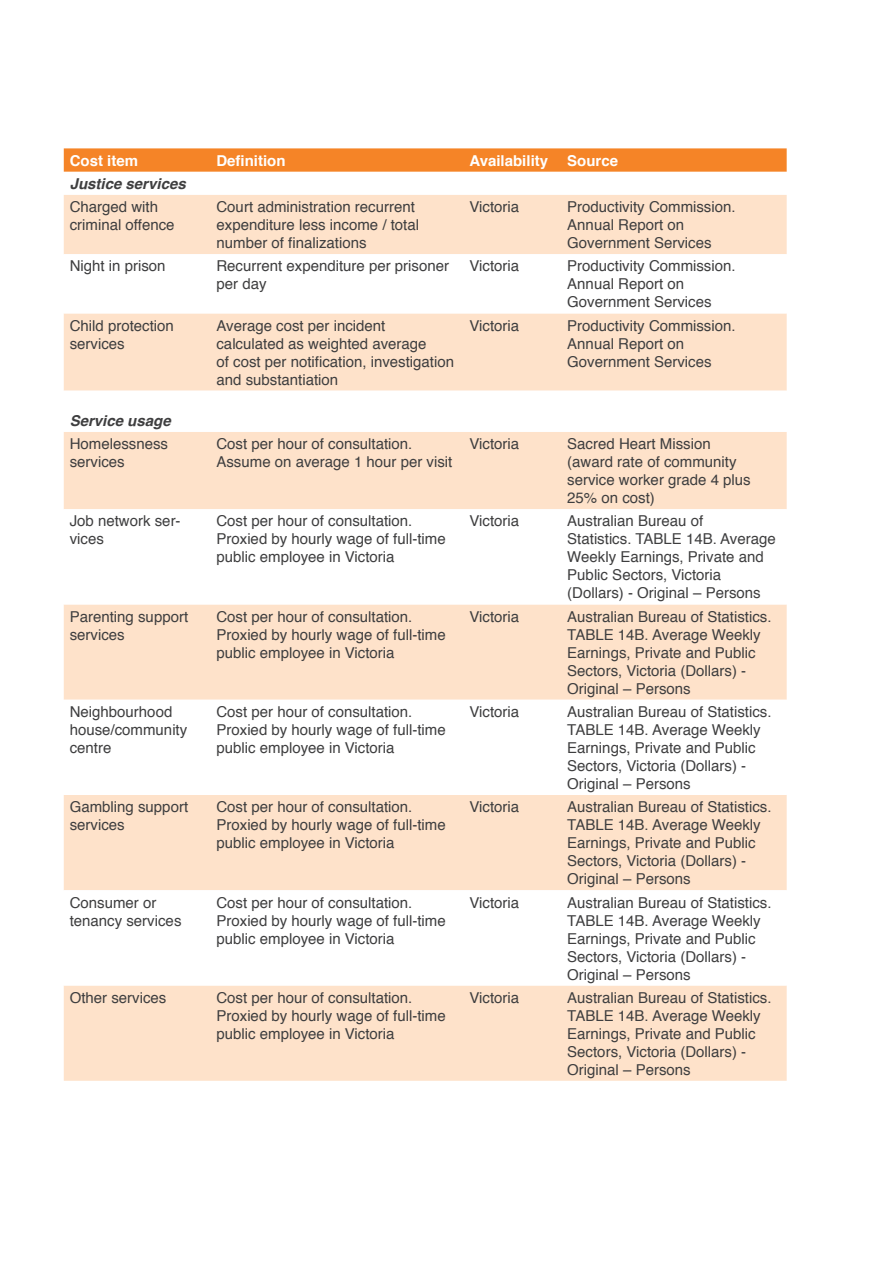
<style>
.page{position:relative;width:893px;height:1263px;background:#fff}
.page>*{position:absolute;margin:0;border:0;box-sizing:border-box;transform-origin:0 0}
.t1{font:15px/18px "Helvetica";color:#3e3e3f}
.t2{font:700 15px "Helvetica";color:#fff}
.t3{font:italic 700 15px "Helvetica";color:#3e3e3f}
</style>
<div class="page">
<svg style="left:64px;top:148px;width:723px;height:24px;background:#f5872d"></svg>
<div style="left:64px;top:195px;width:723px;height:886px;background:#fee2ca"></div>
<svg style="left:64px;top:254px;width:723px;height:731px"></svg>
<p class="t2" style="left:70px;top:154px;width:70px">Cost item</p>
<p class="t2" style="left:216px;top:154px;width:71px">Definition</p>
<p class="t2" style="left:469px;top:154px;width:80px">Availability</p>
<p class="t2" style="left:567px;top:154px;width:52px">Source</p>
<p class="t3" style="left:70px;top:177px;width:117px">Justice services</p>
<p class="t1" style="left:70px;top:199px;width:106px">Charged with criminal offence</p>
<p class="t1" style="left:216px;top:199px;width:204px">Court administration recurrent expenditure less income / total number of finalizations</p>
<p class="t1" style="left:469px;top:199px;width:51px">Victoria</p>
<p class="t1" style="left:567px;top:199px;width:170px">Productivity Commission.<br>Annual Report on<br>Government Services</p>
<p class="t1" style="left:70px;top:258px;width:97px">Night in prison</p>
<p class="t1" style="left:216px;top:258px;width:234px">Recurrent expenditure per prisoner per day</p>
<p class="t1" style="left:469px;top:258px;width:51px">Victoria</p>
<p class="t1" style="left:567px;top:258px;width:170px">Productivity Commission.<br>Annual Report on<br>Government Services</p>
<p class="t1" style="left:70px;top:318px;width:106px">Child protection services</p>
<p class="t1" style="left:216px;top:318px;width:239px">Average cost per incident calculated as weighted average<br>of cost per notification, investigation and substantiation</p>
<p class="t1" style="left:469px;top:318px;width:51px">Victoria</p>
<p class="t1" style="left:567px;top:318px;width:170px">Productivity Commission.<br>Annual Report on<br>Government Services</p>
<p class="t3" style="left:70px;top:414px;width:102px">Service usage</p>
<p class="t1" style="left:70px;top:436px;width:100px">Homelessness services</p>
<p class="t1" style="left:216px;top:436px;width:237px">Cost per hour of consultation.<br>Assume on average 1 hour per visit</p>
<p class="t1" style="left:469px;top:436px;width:51px">Victoria</p>
<p class="t1" style="left:567px;top:436px;width:185px">Sacred Heart Mission (award rate of community service worker grade 4 plus<br>25% on cost)</p>
<p class="t1" style="left:70px;top:513px;width:112px">Job network ser&shy;vices</p>
<p class="t1" style="left:216px;top:513px;width:231px">Cost per hour of consultation.<br>Proxied by hourly wage of full-time public employee in Victoria</p>
<p class="t1" style="left:469px;top:513px;width:51px">Victoria</p>
<p class="t1" style="left:567px;top:513px;width:210px">Australian Bureau of<br>Statistics. TABLE 14B. Average<br>Weekly Earnings, Private and<br>Public Sectors, Victoria (Dollars) - Original – Persons</p>
<p class="t1" style="left:70px;top:609px;width:120px">Parenting support services</p>
<p class="t1" style="left:216px;top:609px;width:231px">Cost per hour of consultation.<br>Proxied by hourly wage of full-time public employee in Victoria</p>
<p class="t1" style="left:469px;top:609px;width:51px">Victoria</p>
<p class="t1" style="left:567px;top:609px;width:206px">Australian Bureau of Statistics.<br>TABLE 14B. Average Weekly<br>Earnings, Private and Public<br>Sectors, Victoria (Dollars) -<br>Original – Persons</p>
<p class="t1" style="left:70px;top:704px;width:119px">Neighbourhood house/community centre</p>
<p class="t1" style="left:216px;top:704px;width:231px">Cost per hour of consultation.<br>Proxied by hourly wage of full-time public employee in Victoria</p>
<p class="t1" style="left:469px;top:704px;width:51px">Victoria</p>
<p class="t1" style="left:567px;top:704px;width:206px">Australian Bureau of Statistics.<br>TABLE 14B. Average Weekly<br>Earnings, Private and Public<br>Sectors, Victoria (Dollars) -<br>Original – Persons</p>
<p class="t1" style="left:70px;top:799px;width:120px">Gambling support services</p>
<p class="t1" style="left:216px;top:799px;width:231px">Cost per hour of consultation.<br>Proxied by hourly wage of full-time public employee in Victoria</p>
<p class="t1" style="left:469px;top:799px;width:51px">Victoria</p>
<p class="t1" style="left:567px;top:799px;width:206px">Australian Bureau of Statistics.<br>TABLE 14B. Average Weekly<br>Earnings, Private and Public<br>Sectors, Victoria (Dollars) -<br>Original – Persons</p>
<p class="t1" style="left:70px;top:894px;width:113px">Consumer or tenancy services</p>
<p class="t1" style="left:216px;top:894px;width:231px">Cost per hour of consultation.<br>Proxied by hourly wage of full-time public employee in Victoria</p>
<p class="t1" style="left:469px;top:894px;width:51px">Victoria</p>
<p class="t1" style="left:567px;top:894px;width:206px">Australian Bureau of Statistics.<br>TABLE 14B. Average Weekly<br>Earnings, Private and Public<br>Sectors, Victoria (Dollars) -<br>Original – Persons</p>
<p class="t1" style="left:70px;top:990px;width:98px">Other services</p>
<p class="t1" style="left:216px;top:990px;width:231px">Cost per hour of consultation.<br>Proxied by hourly wage of full-time public employee in Victoria</p>
<p class="t1" style="left:469px;top:990px;width:51px">Victoria</p>
<p class="t1" style="left:567px;top:990px;width:206px">Australian Bureau of Statistics.<br>TABLE 14B. Average Weekly<br>Earnings, Private and Public<br>Sectors, Victoria (Dollars) -<br>Original – Persons</p>
</div>
